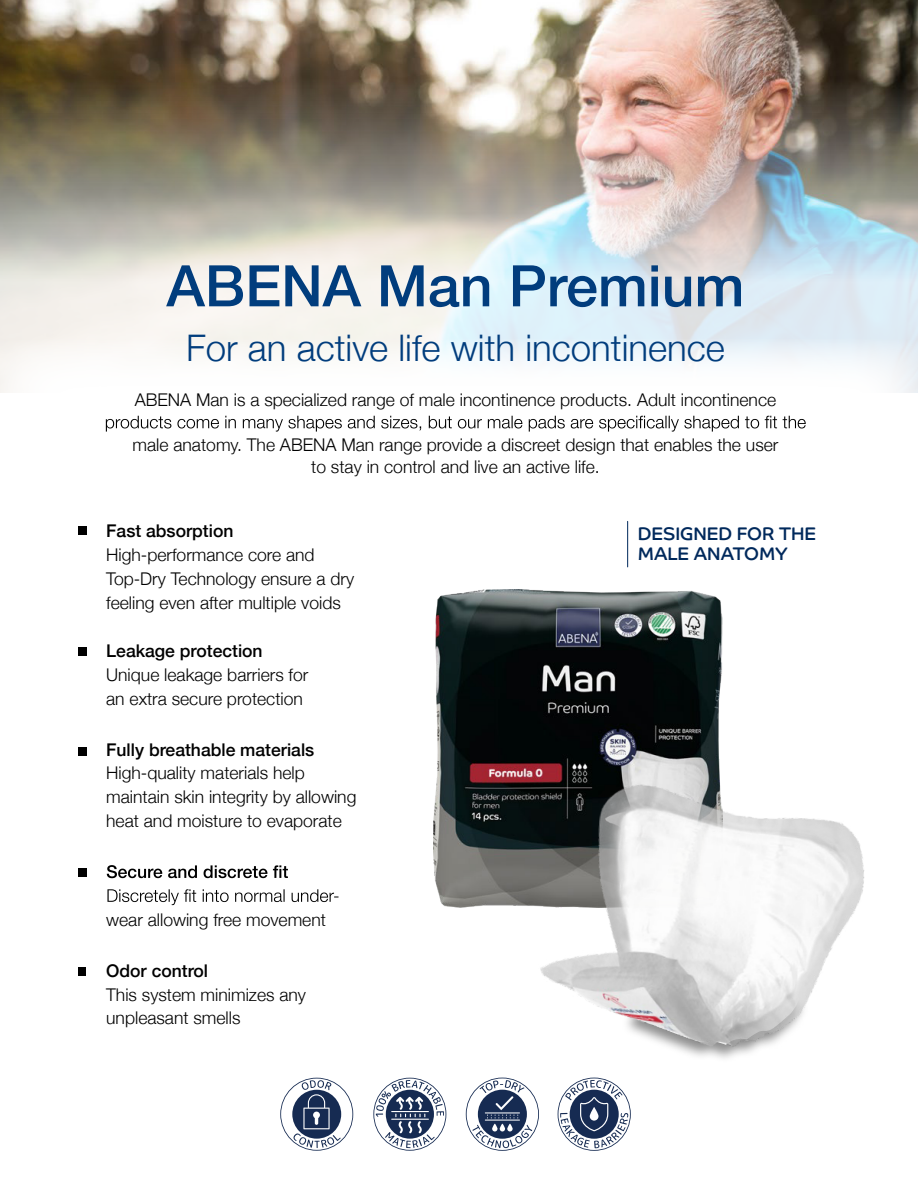
<style>
.page{position:relative;width:918px;height:1188px;background:#fff}
.page>*{position:absolute;margin:0;border:0;box-sizing:border-box;transform-origin:0 0}
.t1{font:500 57.3px "Helvetica Neue";color:#013d7d}
.t2{font:300 36.6px "Helvetica Neue";color:#013d7d}
.t3{font:18.3px/20px "Co Headline";color:#00295c}
.t4{font:300 17.55px/23.9px "Helvetica Neue";color:#000}
.t5{font:500 17.55px "Helvetica Neue";color:#000}
</style>
<div class="page">
<img style="left:0;top:0;width:918px;height:338px">
<svg style="left:106px;top:416px;width:700px;height:16px"></svg>
<div style="left:78px;top:747px;width:9px;height:9px;background:#000"></div>
<div style="left:79px;top:967px;width:7px;height:8px;background:#000"></div>
<img style="left:433px;top:589px;width:290px;height:319px">
<img style="left:532px;top:775px;width:332px;height:284px">
<hr style="left:627px;top:521px;width:1px;height:46px;background:#00295c">
<div style="left:78px;top:868px;width:9px;height:9px;background:#000"></div>
<svg style="left:107px;top:865px;width:181px;height:13px"></svg>
<svg style="left:107px;top:889px;width:232px;height:16px"></svg>
<div style="left:78px;top:647px;width:9px;height:9px;background:#000"></div>
<div style="left:78px;top:526px;width:9px;height:9px;background:#000"></div>
<svg style="left:280px;top:1078px;width:73px;height:73px"></svg>
<svg style="left:466px;top:1078px;width:73px;height:73px"></svg>
<svg style="left:373px;top:1078px;width:73px;height:73px"></svg>
<svg style="left:558px;top:1078px;width:73px;height:73px"></svg>
<h1 class="t1" style="left:167px;top:240px;width:579px">ABENA Man Premium</h1>
<h2 class="t2" style="left:186px;top:318px;width:540px">For an active life with incontinence</h2>
<p class="t4" style="left:135px;top:386px;width:643px">ABENA Man is a specialized range of male incontinence products. Adult incontinence</p>
<p class="t4" style="left:133px;top:432px;width:647px;line-height:22.4px;text-align:center">male anatomy. The ABENA Man range provide a discreet design that enables the user to stay in control and live an active life.</p>
<p class="t5" style="left:106px;top:517px;width:129px">Fast absorption</p>
<p class="t4" style="left:106px;top:541px;width:250px">High-performance core and<br>Top-Dry Technology ensure a dry feeling even after multiple voids</p>
<p class="t5" style="left:106px;top:637px;width:158px">Leakage protection</p>
<p class="t4" style="left:106px;top:661px;width:204px">Unique leakage barriers for an extra secure protection</p>
<p class="t5" style="left:106px;top:735px;width:210px">Fully breathable materials</p>
<p class="t4" style="left:106px;top:760px;width:252px">High-quality materials help maintain skin integrity by allowing heat and moisture to evaporate</p>
<p class="t4" style="left:106px;top:906px;width:221px">wear allowing free movement</p>
<p class="t5" style="left:106px;top:956px;width:103px">Odor control</p>
<p class="t4" style="left:106px;top:981px;width:201px">This system minimizes any unpleasant smells</p>
<p class="t3" style="left:638px;top:524px;width:180px">DESIGNED FOR THE<br>MALE ANATOMY</p>
</div>
